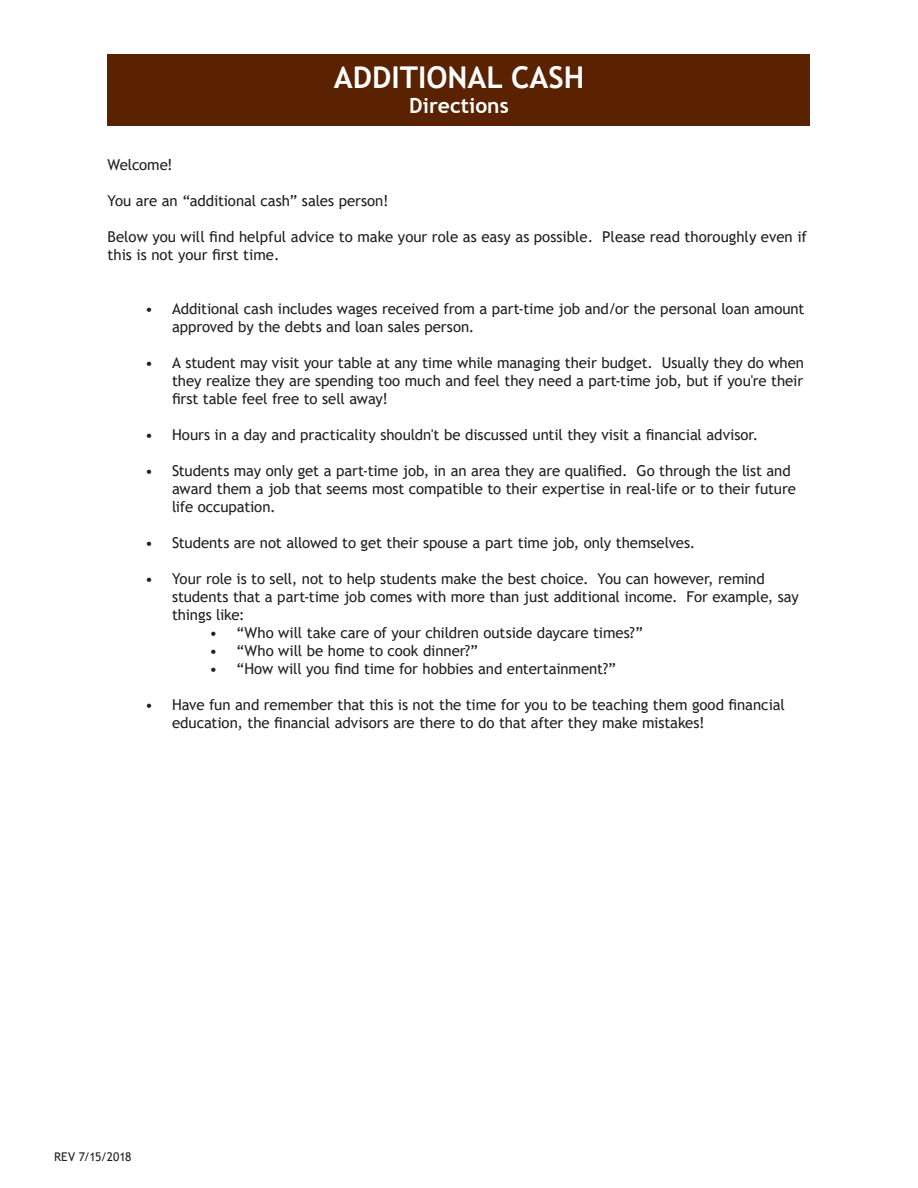
<style>
.page{position:relative;width:918px;height:1188px;background:#fff}
.page>*{position:absolute;margin:0;border:0;box-sizing:border-box;transform-origin:0 0}
.t1{font:700 30px "Trebuchet MS";color:#fff}
.t2{font:700 21px "Trebuchet MS";color:#fff}
.t3{font:15px/18px "Trebuchet MS";letter-spacing:-.005em;color:#231f20}
.t4{font:12px "Trebuchet MS";letter-spacing:-.005em;color:#231f20}
</style>
<div class="page">
<div style="left:108px;top:54px;width:702px;height:72px;background:#5a2200"></div>
<p class="t1" style="left:334px;top:59px;width:252px">ADDITIONAL CASH</p>
<p class="t2" style="left:409px;top:93px;width:101px">Directions</p>
<p class="t3" style="left:108px;top:156px;width:67px">Welcome!</p>
<p class="t3" style="left:108px;top:192px;width:282px">You are an “additional cash” sales person!</p>
<p class="t3" style="left:108px;top:228px;width:701px">Below you will find helpful advice to make your role as easy as possible. Please read thoroughly even if this is not your first time.</p>
<p class="t3" style="left:172px;top:300px;width:634px;text-indent:-27px">• Additional cash includes wages received from a part-time job and/or the personal loan amount approved by the debts and loan sales person.</p>
<p class="t3" style="left:172px;top:354px;width:634px;text-align:justify;text-indent:-27px">• A student may visit your table at any time while managing their budget. Usually they do when they realize they are spending too much and feel they need a part-time job, but if you're their first table feel free to sell away!</p>
<p class="t3" style="left:145px;top:426px;width:615px">• Hours in a day and practicality shouldn't be discussed until they visit a financial advisor.</p>
<p class="t3" style="left:172px;top:462px;width:625px;text-indent:-27px">• Students may only get a part-time job, in an area they are qualified. Go through the list and award them a job that seems most compatible to their expertise in real-life or to their future life occupation.</p>
<p class="t3" style="left:145px;top:534px;width:552px">• Students are not allowed to get their spouse a part time job, only themselves.</p>
<p class="t3" style="left:172px;top:570px;width:628px;text-indent:-27px">• Your role is to sell, not to help students make the best choice. You can however, remind students that a part-time job comes with more than just additional income. For example, say things like:</p>
<p class="t3" style="left:210px;top:624px;width:435px">• “Who will take care of your children outside daycare times?”</p>
<p class="t3" style="left:210px;top:642px;width:270px">• “Who will be home to cook dinner?”</p>
<p class="t3" style="left:210px;top:660px;width:408px">• “How will you find time for hobbies and entertainment?”</p>
<p class="t3" style="left:172px;top:696px;width:614px;text-indent:-27px">• Have fun and remember that this is not the time for you to be teaching them good financial education, the financial advisors are there to do that after they make mistakes!</p>
<p class="t4" style="left:54px;top:1149px;width:79px">REV 7/15/2018</p>
</div>
